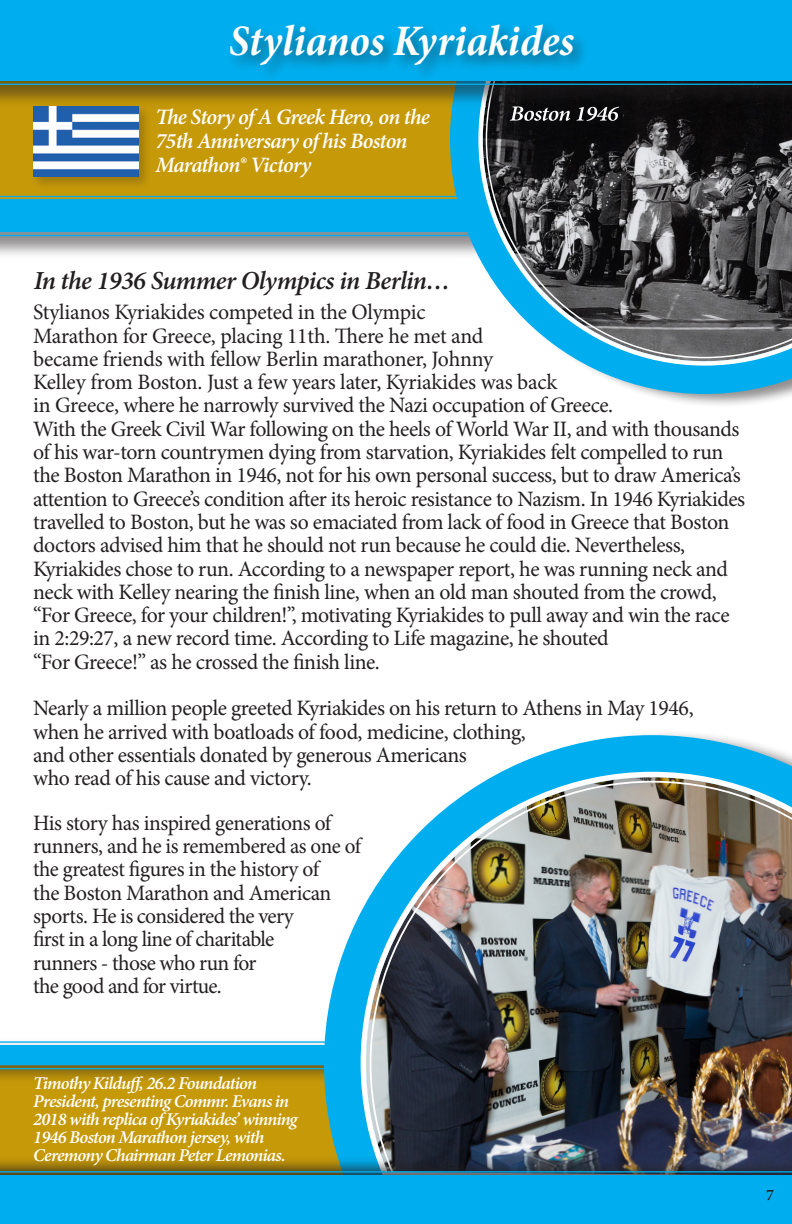
<style>
.page{position:relative;width:792px;height:1224px;background:#fff}
.page>*{position:absolute;margin:0;border:0;box-sizing:border-box;transform-origin:0 0}
.t1{font:italic 700 condensed 44px "Minion Pro";letter-spacing:.005em;color:#fff}
.t2{font:italic 600 26px "Minion Pro";letter-spacing:-.025em;color:#231f20}
.t3{font:22px/23.2px "Minion Pro";letter-spacing:-.02em;color:#231f20}
.t4{font:italic 600 22px/24px "Minion Pro";letter-spacing:-.035em;color:#fff}
.t5{font:italic 600 18px/18px "Minion Pro";letter-spacing:-.045em;color:#fff}
.t6{font:600 16px "Minion Pro";color:#231f20}
</style>
<div class="page">
<div style="left:0;top:1063px;width:792px;height:134px;background:#c69908"></div>
<div style="left:0;top:1037px;width:792px;height:49px;background:#231f20;opacity:.5"></div>
<svg style="left:0;top:1041px;width:324px;height:29px"></svg>
<svg style="left:324px;top:735px;width:468px;height:420px"></svg>
<svg style="left:361px;top:772px;width:431px;height:383px"></svg>
<img style="left:370px;top:781px;width:422px;height:374px">
<div style="left:0;top:110px;width:450px;height:85px;background:#c69908"></div>
<div style="left:0;top:199px;width:792px;height:62px;background:#231f20;opacity:.5"></div>
<svg style="left:0;top:195px;width:450px;height:42px"></svg>
<div style="left:457px;top:0;width:335px;height:408px;background:#231f20;opacity:.5"></div>
<svg style="left:450px;top:110px;width:342px;height:284px"></svg>
<svg style="left:478px;top:110px;width:314px;height:256px"></svg>
<svg style="left:486px;top:110px;width:306px;height:248px"></svg>
<div style="left:0;top:0;width:792px;height:110px;background:#231f20;opacity:.5"></div>
<svg style="left:0;top:81px;width:792px;height:5px"></svg>
<div style="left:0;top:0;width:792px;height:81px;background:#00aeef"></div>
<div style="left:226px;top:20px;width:364px;height:62px;background:#231f20;opacity:.5"></div>
<div style="left:0;top:1155px;width:792px;height:69px;background:#231f20;opacity:.75"></div>
<svg style="left:0;top:1170px;width:792px;height:5px"></svg>
<div style="left:0;top:1175px;width:792px;height:49px;background:#00aeef"></div>
<svg style="left:510px;top:107px;width:114px;height:14px"></svg>
<div style="left:30px;top:103px;width:122px;height:87px;background:#231f20;opacity:.25"></div>
<img style="left:33px;top:107px;width:106px;height:70px">
<p class="t1" style="left:229px;top:11px;width:347px">Stylianos Kyriakides</p>
<p class="t4" style="left:155px;top:105px;width:276px">The Story of A Greek Hero, on the<br>75th Anniversary of his Boston<br>Marathon® Victory</p>
<p class="t2" style="left:34px;top:262px;width:418px">In the 1936 Summer Olympics in Berlin…</p>
<p class="t3" style="left:33px;top:301px;width:714px">Stylianos Kyriakides competed in the Olympic<br>Marathon for Greece, placing 11th. There he met and<br>became friends with fellow Berlin marathoner, Johnny<br>Kelley from Boston. Just a few years later, Kyriakides was back<br>in Greece, where he narrowly survived the Nazi occupation of Greece.<br>With the Greek Civil War following on the heels of World War II, and with thousands of his war-torn countrymen dying from starvation, Kyriakides felt compelled to run the Boston Marathon in 1946, not for his own personal success, but to draw America’s attention to Greece’s condition after its heroic resistance to Nazism. In 1946 Kyriakides travelled to Boston, but he was so emaciated from lack of food in Greece that Boston doctors advised him that he should not run because he could die. Nevertheless, Kyriakides chose to run. According to a newspaper report, he was running neck and neck with Kelley nearing the finish line, when an old man shouted from the crowd, “For Greece, for your children!”, motivating Kyriakides to pull away and win the race in 2:29:27, a new record time. According to Life magazine, he shouted<br>“For Greece!” as he crossed the finish line.</p>
<p class="t3" style="left:33px;top:697px;width:662px">Nearly a million people greeted Kyriakides on his return to Athens in May 1946, when he arrived with boatloads of food, medicine, clothing,<br>and other essentials donated by generous Americans<br>who read of his cause and victory.</p>
<p class="t3" style="left:33px;top:811px;width:329px">His story has inspired generations of runners, and he is remembered as one of the greatest figures in the history of<br>the Boston Marathon and American sports. He is considered the very<br>first in a long line of charitable<br>runners - those who run for<br>the good and for virtue.</p>
<p class="t5" style="left:33px;top:1074px;width:225px">Timothy Kilduff, 26.2 Foundation</p>
<p class="t5" style="left:33px;top:1092px;width:266px">President, presenting Commr. Evans in 2018 with replica of Kyriakides’ winning 1946 Boston Marathon jersey, with Ceremony Chairman Peter Lemonias.</p>
<p class="t6" style="left:766px;top:1183px;width:9px">7</p>
</div>
